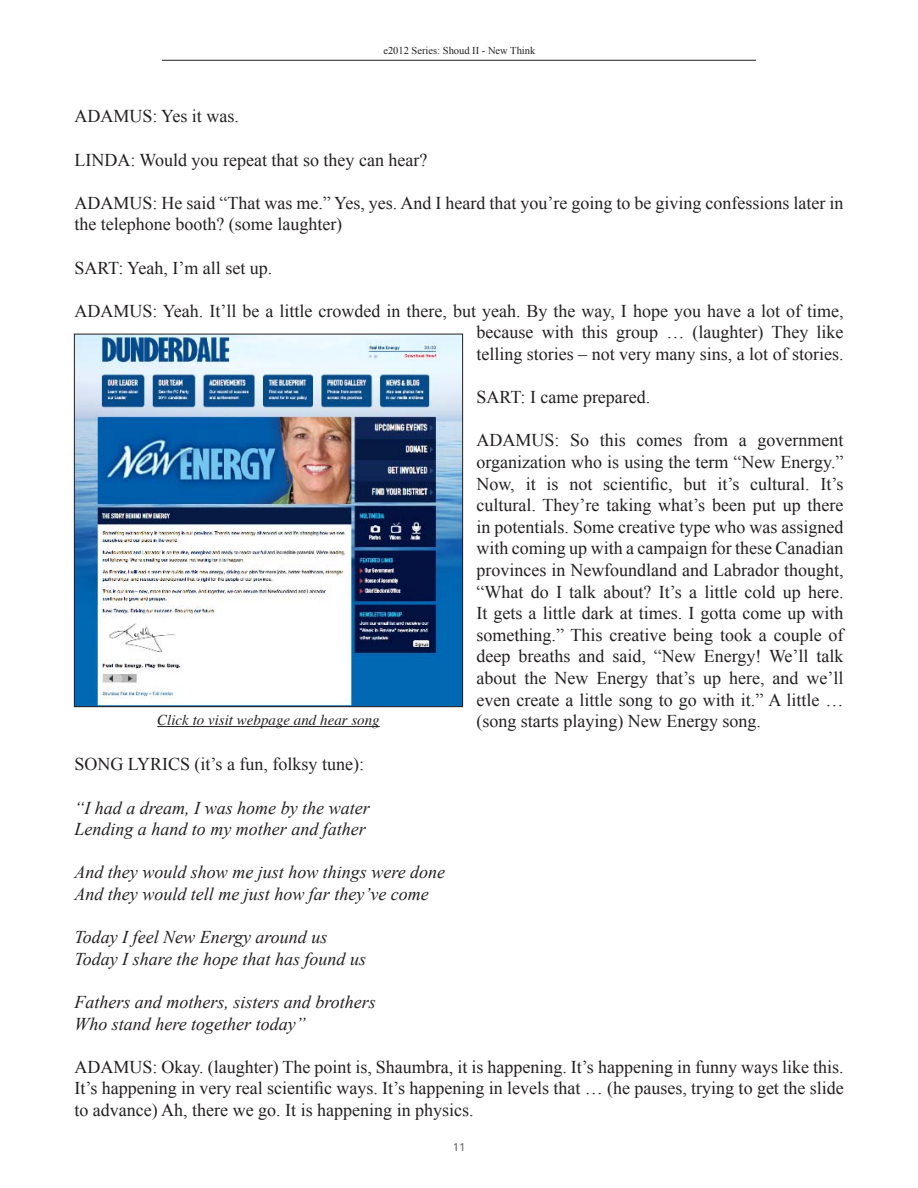
<style>
.page{position:relative;width:918px;height:1188px;background:#fff}
.page>*{position:absolute;margin:0;border:0;box-sizing:border-box;transform-origin:0 0}
.t1{font:18px/21.6px "Times New Roman";color:#231f20;text-align:justify}
.t2{font:italic 18px "Times New Roman";color:#231f20}
.t3{font:italic 15px "Times";color:#231f20}
.t4{font:11.25px "Frutiger";color:#6c6d70}
.t5{font:10.5px "Times New Roman";color:#231f20}
</style>
<div class="page">
<hr style="left:162px;top:60px;width:594px;height:1px;background:#231f20">
<img style="left:76px;top:336px;width:385px;height:369px">
<div style="left:74px;top:334px;width:389px;height:373px;border:1px solid #231f20"></div>
<hr style="left:157px;top:726px;width:223px;height:1px;background:#231f20">
<p class="t5" style="left:383px;top:43px;width:154px">e2012 Series: Shoud II - New Think</p>
<p class="t1" style="left:74px;top:105px;width:166px">ADAMUS: Yes it was.</p>
<p class="t1" style="left:74px;top:148px;width:355px">LINDA: Would you repeat that so they can hear?</p>
<p class="t1" style="left:74px;top:192px;width:771px">ADAMUS: He said “That was me.” Yes, yes. And I heard that you’re going to be giving confessions later in the telephone booth? (some laughter)</p>
<p class="t1" style="left:74px;top:256px;width:200px">SART: Yeah, I’m all set up.</p>
<p class="t1" style="left:476px;top:300px;width:369px;text-indent:-402px">ADAMUS: Yeah. It’ll be a little crowded in there, but yeah. By the way, I hope you have a lot of time, because with this group … (laughter) They like telling stories – not very many sins, a lot of stories.</p>
<p class="t1" style="left:476px;top:386px;width:175px">SART: I came prepared.</p>
<p class="t1" style="left:476px;top:429px;width:369px">ADAMUS: So this comes from a government organization who is using the term “New Energy.” Now, it is not scientific, but it’s cultural. It’s cultural. They’re taking what’s been put up there in potentials. Some creative type who was assigned with coming up with a campaign for these Canadian provinces in Newfoundland and Labrador thought, “What do I talk about? It’s a little cold up here.<br>It gets a little dark at times. I gotta come up with something.” This creative being took a couple of deep breaths and said, “New Energy! We’ll talk about the New Energy that’s up here, and we’ll even create a little song to go with it.” A little … (song starts playing) New Energy song.</p>
<p class="t1" style="left:74px;top:753px;width:291px">SONG LYRICS (it’s a fun, folksy tune):</p>
<p class="t2" style="left:74px;top:795px;width:297px">“I had a dream, I was home by the water</p>
<p class="t2" style="left:74px;top:817px;width:293px">Lending a hand to my mother and father</p>
<p class="t2" style="left:74px;top:860px;width:372px">And they would show me just how things were done</p>
<p class="t2" style="left:74px;top:881px;width:356px">And they would tell me just how far they’ve come</p>
<p class="t2" style="left:74px;top:925px;width:254px">Today I feel New Energy around us</p>
<p class="t2" style="left:74px;top:946px;width:293px">Today I share the hope that has found us</p>
<p class="t2" style="left:74px;top:989px;width:303px">Fathers and mothers, sisters and brothers</p>
<p class="t2" style="left:74px;top:1011px;width:233px">Who stand here together today”</p>
<p class="t1" style="left:74px;top:1056px;width:771px">ADAMUS: Okay. (laughter) The point is, Shaumbra, it is happening. It’s happening in funny ways like this.<br>It’s happening in very real scientific ways. It’s happening in levels that … (he pauses, trying to get the slide to advance) Ah, there we go. It is happening in physics.</p>
<p class="t3" style="left:157px;top:707px;width:224px">Click to visit webpage and hear song</p>
<p class="t4" style="left:453px;top:1141px;width:14px">11</p>
</div>
